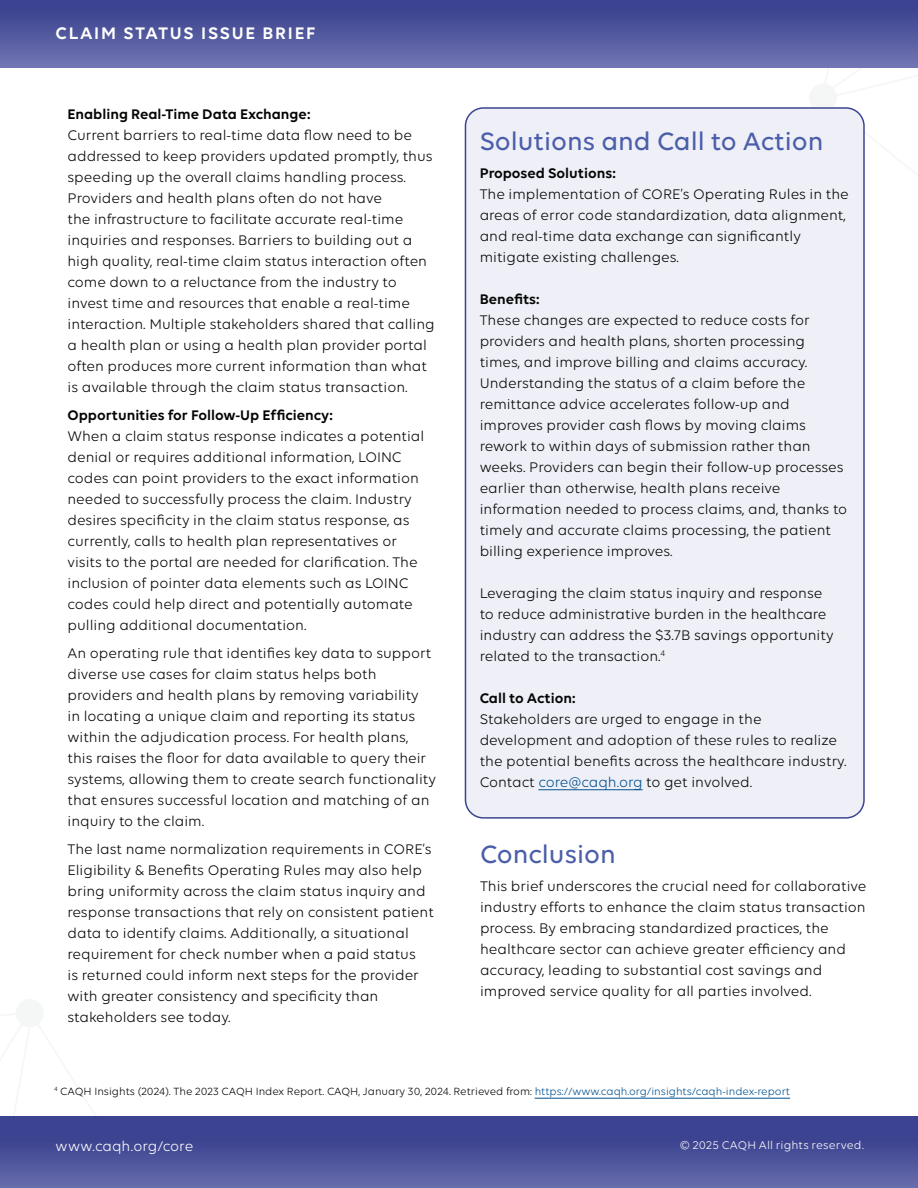
<style>
.page{position:relative;width:918px;height:1188px;background:#fff}
.page>*{position:absolute;margin:0;border:0;box-sizing:border-box;transform-origin:0 0}
.t1{font:500 27px "Volte";color:#4b5eaa}
.t2{font:600 18px "Volte";letter-spacing:.1em;color:#fff}
.t3{font:15px/21px "Volte";color:#040503}
.t4{font:600 15px "Volte";color:#040503}
.t5{font:15px "Volte";color:#fff}
.t6{font:12px "Volte";letter-spacing:.015em;color:#fff}
.t7{font:11.25px "Volte";color:#040503}
.s1{color:#025190}
</style>
<div class="page">
<div style="left:465px;top:108px;width:399px;height:710px;background:#eff0f7;border-radius:18px"></div>
<hr style="left:538px;top:789px;width:105px;height:1px;background:#025190">
<div style="left:465px;top:107px;width:400px;height:712px;border:2px solid #3c4491;border-radius:18px"></div>
<div style="left:0;top:0;width:918px;height:68px;background:linear-gradient(to bottom,#353d8b,#7075b2)"></div>
<svg style="left:0;top:1116px;width:142px;height:1px"></svg>
<div style="left:0;top:1117px;width:918px;height:71px;background:linear-gradient(to bottom,#323a8a,#6368a9)"></div>
<hr style="left:535px;top:1098px;width:255px;height:1px;background:#025190">
<p class="t2" style="left:56px;top:22px;width:261px">CLAIM STATUS ISSUE BRIEF</p>
<p class="t4" style="left:68px;top:106px;width:244px">Enabling Real-Time Data Exchange:</p>
<p class="t3" style="left:68px;top:125px;width:369px">Current barriers to real-time data flow need to be addressed to keep providers updated promptly, thus speeding up the overall claims handling process.<br>Providers and health plans often do not have<br>the infrastructure to facilitate accurate real-time inquiries and responses. Barriers to building out a high quality, real-time claim status interaction often come down to a reluctance from the industry to invest time and resources that enable a real-time interaction. Multiple stakeholders shared that calling a health plan or using a health plan provider portal often produces more current information than what is available through the claim status transaction.</p>
<p class="t4" style="left:68px;top:406px;width:267px">Opportunities for Follow-Up Efficiency:</p>
<p class="t3" style="left:68px;top:425px;width:358px">When a claim status response indicates a potential denial or requires additional information, LOINC codes can point providers to the exact information needed to successfully process the claim. Industry desires specificity in the claim status response, as currently, calls to health plan representatives or visits to the portal are needed for clarification. The inclusion of pointer data elements such as LOINC codes could help direct and potentially automate pulling additional documentation.</p>
<p class="t3" style="left:68px;top:642px;width:370px">An operating rule that identifies key data to support diverse use cases for claim status helps both providers and health plans by removing variability<br>in locating a unique claim and reporting its status within the adjudication process. For health plans, this raises the floor for data available to query their systems, allowing them to create search functionality that ensures successful location and matching of an inquiry to the claim.</p>
<p class="t3" style="left:68px;top:838px;width:368px">The last name normalization requirements in CORE’s Eligibility &amp; Benefits Operating Rules may also help bring uniformity across the claim status inquiry and response transactions that rely on consistent patient data to identify claims. Additionally, a situational requirement for check number when a paid status<br>is returned could inform next steps for the provider with greater consistency and specificity than stakeholders see today.</p>
<h1 class="t1" style="left:480px;top:839px;width:137px">Conclusion</h1>
<h1 class="t1" style="left:480px;top:126px;width:345px">Solutions and Call to Action</h1>
<p class="t4" style="left:480px;top:164px;width:138px">Proposed Solutions:</p>
<p class="t3" style="left:480px;top:183px;width:371px">The implementation of CORE’s Operating Rules in the areas of error code standardization, data alignment, and real-time data exchange can significantly mitigate existing challenges.</p>
<p class="t4" style="left:480px;top:290px;width:61px">Benefits:</p>
<p class="t3" style="left:480px;top:309px;width:369px">These changes are expected to reduce costs for providers and health plans, shorten processing times, and improve billing and claims accuracy.<br>Understanding the status of a claim before the remittance advice accelerates follow-up and improves provider cash flows by moving claims rework to within days of submission rather than weeks. Providers can begin their follow-up processes earlier than otherwise, health plans receive information needed to process claims, and, thanks to timely and accurate claims processing, the patient billing experience improves.</p>
<p class="t3" style="left:480px;top:582px;width:355px">Leveraging the claim status inquiry and response to reduce administrative burden in the healthcare industry can address the $3.7B savings opportunity related to the transaction.<sup>4</sup></p>
<p class="t4" style="left:480px;top:689px;width:97px">Call to Action:</p>
<p class="t3" style="left:480px;top:708px;width:368px">Stakeholders are urged to engage in the development and adoption of these rules to realize the potential benefits across the healthcare industry.<br>Contact <span class="s1">core@caqh.org</span> to get involved.</p>
<p class="t3" style="left:480px;top:875px;width:388px">This brief underscores the crucial need for collaborative industry efforts to enhance the claim status transaction process. By embracing standardized practices, the healthcare sector can achieve greater efficiency and accuracy, leading to substantial cost savings and improved service quality for all parties involved.</p>
<p class="t7" style="left:54px;top:1085px;width:738px"><sup>4</sup> CAQH Insights (2024). The 2023 CAQH Index Report. CAQH, January 30, 2024. Retrieved from: <span class="s1">https://www.caqh.org/insights/caqh-index-report</span></p>
<p class="t5" style="left:56px;top:1138px;width:139px">www.caqh.org/core</p>
<p class="t6" style="left:680px;top:1138px;width:186px">© 2025 CAQH All rights reserved.</p>
</div>
